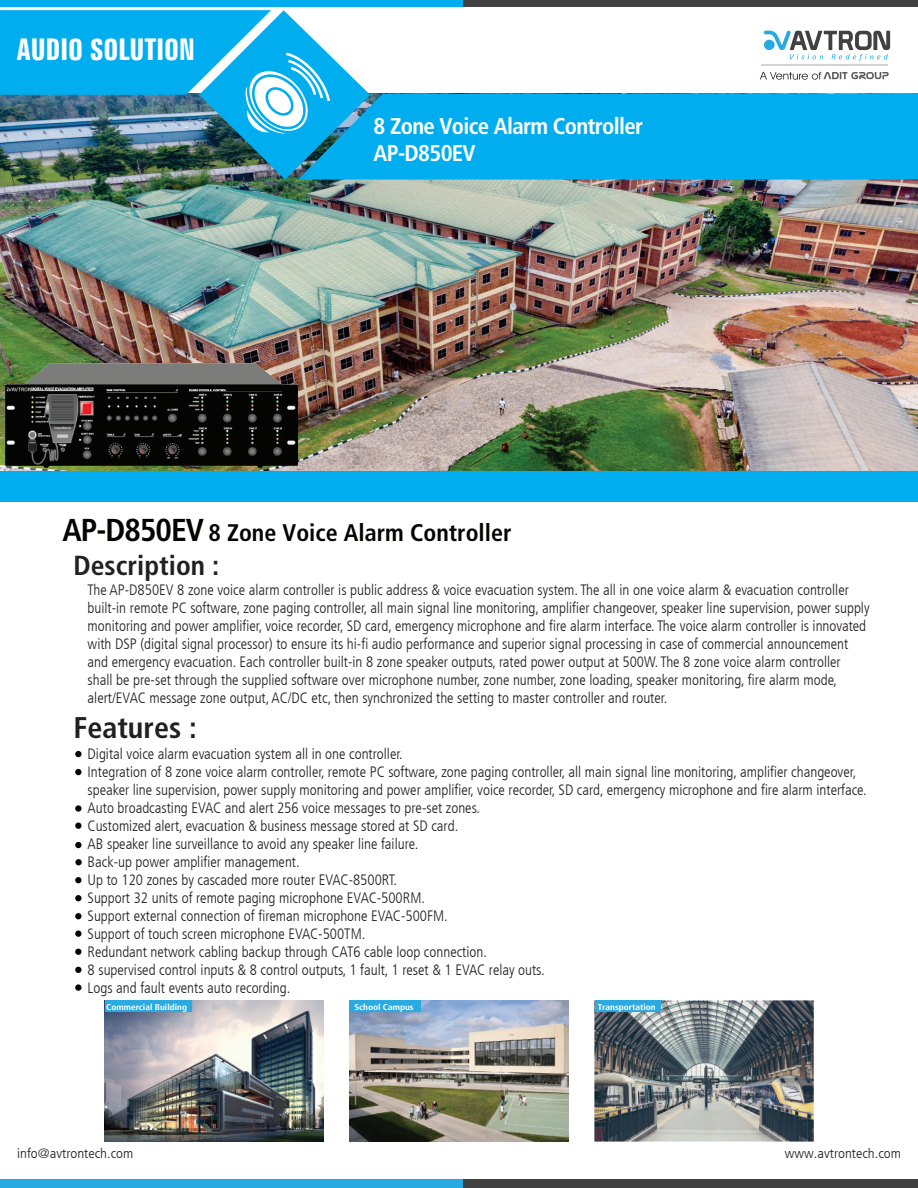
<style>
.page{position:relative;width:918px;height:1188px;background:#fff}
.page>*{position:absolute;margin:0;border:0;box-sizing:border-box;transform-origin:0 0}
.t1{font:700 extra-condensed 30px "Zurich BT";color:#fff}
.t2{font:700 condensed 30px "Frutiger LT Com";color:#231f20}
.t3{font:700 condensed 27.45px "Frutiger LT Com";color:#231f20}
.t4{font:700 condensed 24px "Frutiger LT Com";color:#040503}
.t5{font:700 condensed 22.8px/27.5px "Frutiger LT Com";letter-spacing:-.03em;color:#fff}
.t6{font:300 condensed 15px/18px "Frutiger LT Com";color:#231f20}
.t7{font:300 condensed 13.5px "Frutiger LT Com";color:#231f20;scale:1.1 1}
.t8{font:700 condensed 8.4px "Frutiger LT Com";color:#fff;scale:1.1 1}
.s1{font-size:31.65px}
</style>
<div class="page">
<img style="left:0;top:180px;width:918px;height:291px">
<div style="left:0;top:0;width:918px;height:6px;background:#00aeef"></div>
<div style="left:464px;top:0;width:454px;height:6px;background:#414142"></div>
<div style="left:0;top:1179px;width:918px;height:9px;background:#26aae1"></div>
<div style="left:463px;top:1179px;width:455px;height:9px;background:#414142"></div>
<div style="left:370px;top:94px;width:548px;height:86px;background:#00aeef"></div>
<div style="left:0;top:471px;width:918px;height:31px;background:#00aeef"></div>
<hr style="left:762px;top:65px;width:126px;height:1px;background:#d3d3d2">
<svg style="left:760px;top:72px;width:129px;height:8px"></svg>
<svg style="left:764px;top:31px;width:126px;height:30px"></svg>
<div style="left:75px;top:751px;width:7px;height:6px;background:#040503;border-radius:50%"></div>
<svg style="left:75px;top:805px;width:7px;height:7px"></svg>
<div style="left:75px;top:842px;width:7px;height:6px;background:#040503;border-radius:50%"></div>
<div style="left:75px;top:823px;width:7px;height:6px;background:#040503;border-radius:50%"></div>
<div style="left:75px;top:895px;width:7px;height:6px;background:#040503;border-radius:50%"></div>
<div style="left:75px;top:769px;width:7px;height:6px;background:#040503;border-radius:50%"></div>
<div style="left:75px;top:877px;width:7px;height:6px;background:#040503;border-radius:50%"></div>
<div style="left:75px;top:913px;width:7px;height:6px;background:#040503;border-radius:50%"></div>
<div style="left:75px;top:931px;width:7px;height:6px;background:#040503;border-radius:50%"></div>
<div style="left:75px;top:949px;width:7px;height:6px;background:#040503;border-radius:50%"></div>
<div style="left:75px;top:967px;width:7px;height:6px;background:#040503;border-radius:50%"></div>
<svg style="left:75px;top:984px;width:7px;height:7px"></svg>
<div style="left:75px;top:859px;width:7px;height:6px;background:#040503;border-radius:50%"></div>
<img style="left:0;top:10px;width:370px;height:170px">
<img style="left:594px;top:1000px;width:219px;height:142px">
<img style="left:350px;top:1001px;width:218px;height:141px">
<div style="left:350px;top:1001px;width:71px;height:11px;background:#29abe2"></div>
<img style="left:105px;top:1001px;width:218px;height:141px">
<div style="left:105px;top:1001px;width:87px;height:11px;background:#29abe2"></div>
<div style="left:595px;top:1001px;width:65px;height:11px;background:#29abe2"></div>
<img style="left:6px;top:364px;width:291px;height:103px">
<svg style="left:7px;top:388px;width:24px;height:3px"></svg>
<h1 class="t1" style="left:17px;top:33px;width:179px">AUDIO SOLUTION</h1>
<h3 class="t5" style="left:374px;top:112px;width:271px">8 Zone Voice Alarm Controller<br>AP-D850EV</h3>
<h3 class="t4" style="left:63px;top:519px;width:451px"><span class="s1">AP-D850EV</span> 8 Zone Voice Alarm Controller</h3>
<h2 class="t3" style="left:74px;top:549px;width:147px">Description :</h2>
<p class="t6" style="left:88px;top:581px;width:783px">The AP-D850EV 8 zone voice alarm controller is public address &amp; voice evacuation system. The all in one voice alarm &amp; evacuation controller built-in remote PC software, zone paging controller, all main signal line monitoring, amplifier changeover, speaker line supervision, power supply monitoring and power amplifier, voice recorder, SD card, emergency microphone and fire alarm interface. The voice alarm controller is innovated with DSP (digital signal processor) to ensure its hi-fi audio performance and superior signal processing in case of commercial announcement and emergency evacuation. Each controller built-in 8 zone speaker outputs, rated power output at 500W. The 8 zone voice alarm controller<br>shall be pre-set through the supplied software over microphone number, zone number, zone loading, speaker monitoring, fire alarm mode, alert/EVAC message zone output, AC/DC etc, then synchronized the setting to master controller and router.</p>
<h1 class="t2" style="left:74px;top:710px;width:125px">Features :</h1>
<p class="t6" style="left:88px;top:745px;width:781px">Digital voice alarm evacuation system all in one controller.<br>Integration of 8 zone voice alarm controller, remote PC software, zone paging controller, all main signal line monitoring, amplifier changeover, speaker line supervision, power supply monitoring and power amplifier, voice recorder, SD card, emergency microphone and fire alarm interface.<br>Auto broadcasting EVAC and alert 256 voice messages to pre-set zones.<br>Customized alert, evacuation &amp; business message stored at SD card.<br>AB speaker line surveillance to avoid any speaker line failure.<br>Back-up power amplifier management.<br>Up to 120 zones by cascaded more router EVAC-8500RT.<br>Support 32 units of remote paging microphone EVAC-500RM.<br>Support external connection of fireman microphone EVAC-500FM.<br>Support of touch screen microphone EVAC-500TM.<br>Redundant network cabling backup through CAT6 cable loop connection.<br>8 supervised control inputs &amp; 8 control outputs, 1 fault, 1 reset &amp; 1 EVAC relay outs.<br>Logs and fault events auto recording.</p>
<p class="t8" style="left:106px;top:1002px;width:75px">Commercial Building</p>
<p class="t8" style="left:355px;top:1002px;width:55px">School Campus</p>
<p class="t8" style="left:598px;top:1002px;width:54px">Transportation</p>
<p class="t7" style="left:17px;top:1145px;width:107px">info@avtrontech.com</p>
<p class="t7" style="left:785px;top:1145px;width:107px">www.avtrontech.com</p>
</div>
